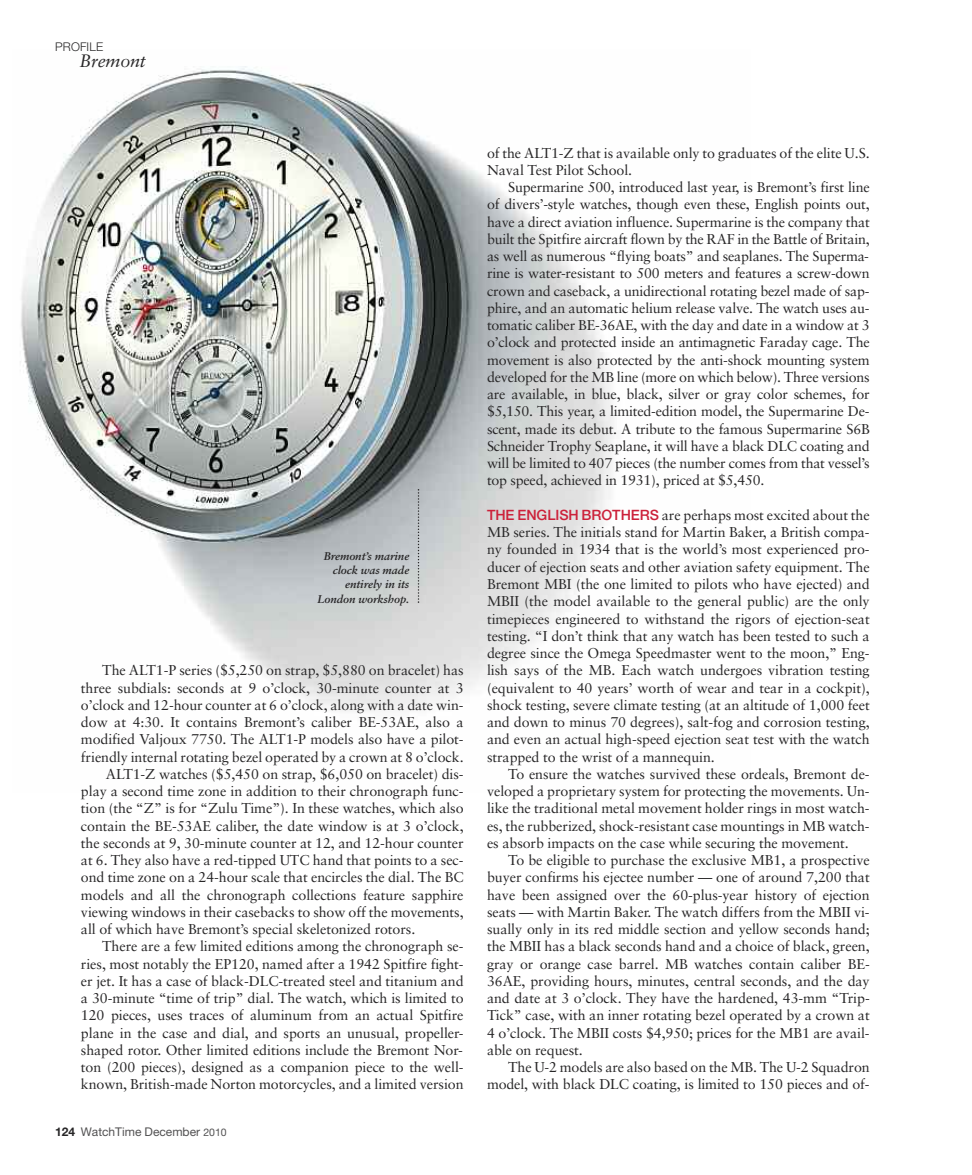
<style>
.page{position:relative;width:972px;height:1175px;background:#fff}
.page>*{position:absolute;margin:0;border:0;box-sizing:border-box;transform-origin:0 0}
.t1{font:italic 18px "Sabon";letter-spacing:-.015em;color:#272627}
.t2{font:14.25px/17.2px "Sabon";letter-spacing:-.005em;color:#272627;text-align:justify}
.t3{font:12px "Helvetica Neue LT Pro";color:#525152}
.t4{font:300 12px "Helvetica Neue LT Pro";letter-spacing:.01em;color:#272627}
.t5{font:italic 700 11.25px/14.2px "Sabon";letter-spacing:-.005em;color:#272627;text-align:right}
.s1{font-weight:700;color:#272627}
.s2{font-size:10.5px}
.s3{font-family:"Helvetica Neue LT Pro";font-weight:500;color:#cc213a}
</style>
<div class="page">
<img style="left:20px;top:66px;width:594px;height:645px">
<svg style="left:418px;top:489px;width:1px;height:114px"></svg>
<p class="t4" style="left:55px;top:43px;width:49px">PROFILE</p>
<p class="t1" style="left:79px;top:54px;width:68px">Bremont</p>
<p class="t5" style="left:317px;top:550px;width:93px">Bremont’s marine clock was made entirely in its<br>London workshop.</p>
<p class="t2" style="left:102px;top:663px;width:363px">The ALT1-P series ($5,250 on strap, $5,880 on bracelet) has</p>
<p class="t2" style="left:81px;top:680px;width:384px">three subdials: seconds at 9 o’clock, 30-minute counter at 3</p>
<p class="t2" style="left:81px;top:698px;width:384px">o’clock and 12-hour counter at 6 o’clock, along with a date win-</p>
<p class="t2" style="left:81px;top:715px;width:384px">dow at 4:30. It contains Bremont’s caliber BE-53AE, also a</p>
<p class="t2" style="left:81px;top:732px;width:384px">modified Valjoux 7750. The ALT1-P models also have a pilot-</p>
<p class="t2" style="left:81px;top:749px;width:384px">friendly internal rotating bezel operated by a crown at 8 o’clock.</p>
<p class="t2" style="left:106px;top:767px;width:359px">ALT1-Z watches ($5,450 on strap, $6,050 on bracelet) dis-</p>
<p class="t2" style="left:81px;top:784px;width:384px">play a second time zone in addition to their chronograph func-</p>
<p class="t2" style="left:81px;top:801px;width:384px">tion (the “Z” is for “Zulu Time”). In these watches, which also</p>
<p class="t2" style="left:81px;top:818px;width:384px">contain the BE-53AE caliber, the date window is at 3 o’clock,</p>
<p class="t2" style="left:81px;top:836px;width:384px">the seconds at 9, 30-minute counter at 12, and 12-hour counter</p>
<p class="t2" style="left:81px;top:853px;width:384px">at 6. They also have a red-tipped UTC hand that points to a sec-</p>
<p class="t2" style="left:81px;top:870px;width:384px">ond time zone on a 24-hour scale that encircles the dial. The BC</p>
<p class="t2" style="left:81px;top:887px;width:384px">models and all the chronograph collections feature sapphire</p>
<p class="t2" style="left:81px;top:905px;width:384px">viewing windows in their casebacks to show off the movements,</p>
<p class="t2" style="left:81px;top:922px;width:336px">all of which have Bremont’s special skeletonized rotors.</p>
<p class="t2" style="left:102px;top:939px;width:363px">There are a few limited editions among the chronograph se-</p>
<p class="t2" style="left:81px;top:956px;width:384px">ries, most notably the EP120, named after a 1942 Spitfire fight-</p>
<p class="t2" style="left:81px;top:974px;width:384px">er jet. It has a case of black-DLC-treated steel and titanium and</p>
<p class="t2" style="left:81px;top:991px;width:384px">a 30-minute “time of trip” dial. The watch, which is limited to</p>
<p class="t2" style="left:81px;top:1008px;width:384px">120 pieces, uses traces of aluminum from an actual Spitfire</p>
<p class="t2" style="left:81px;top:1025px;width:384px">plane in the case and dial, and sports an unusual, propeller-</p>
<p class="t2" style="left:81px;top:1043px;width:383px">shaped rotor. Other limited editions include the Bremont Nor-</p>
<p class="t2" style="left:81px;top:1060px;width:384px">ton (200 pieces), designed as a companion piece to the well-</p>
<p class="t2" style="left:81px;top:1077px;width:384px">known, British-made Norton motorcycles, and a limited version</p>
<p class="t3" style="left:55px;top:1127px;width:173px"><span class="s1">124</span> WatchTime December <span class="s2">2010</span></p>
<p class="t2" style="left:487px;top:146px;width:384px">of the ALT1-Z that is available only to graduates of the elite U.S.<br>Naval Test Pilot School.</p>
<p class="t2" style="left:487px;top:180px;width:384px;text-indent:21px">Supermarine 500, introduced last year, is Bremont’s first line of divers’-style watches, though even these, English points out, have a direct aviation influence. Supermarine is the company that built the Spitfire aircraft flown by the RAF in the Battle of Britain, as well as numerous “flying boats” and seaplanes. The Superma&shy;rine is water-resistant to 500 meters and features a screw-down crown and caseback, a unidirectional rotating bezel made of sap&shy;phire, and an automatic helium release valve. The watch uses au&shy;tomatic caliber BE-36AE, with the day and date in a window at 3 o’clock and protected inside an antimagnetic Faraday cage. The movement is also protected by the anti-shock mounting system developed for the MB line (more on which below). Three versions are available, in blue, black, silver or gray color schemes, for $5,150. This year, a limited-edition model, the Supermarine De&shy;scent, made its debut. A tribute to the famous Supermarine S6B Schneider Trophy Seaplane, it will have a black DLC coating and will be limited to 407 pieces (the number comes from that vessel’s top speed, achieved in 1931), priced at $5,450.</p>
<p class="t2" style="left:487px;top:508px;width:384px"><span class="s3">THE ENGLISH BROTHERS</span> are perhaps most excited about the MB series. The initials stand for Martin Baker, a British compa&shy;ny founded in 1934 that is the world’s most experienced pro&shy;ducer of ejection seats and other aviation safety equipment. The Bremont MBI (the one limited to pilots who have ejected) and MBII (the model available to the general public) are the only timepieces engineered to withstand the rigors of ejection-seat testing. “I don’t think that any watch has been tested to such a degree since the Omega Speedmaster went to the moon,” Eng&shy;lish says of the MB. Each watch undergoes vibration testing (equivalent to 40 years’ worth of wear and tear in a cockpit), shock testing, severe climate testing (at an altitude of 1,000 feet and down to minus 70 degrees), salt-fog and corrosion testing, and even an actual high-speed ejection seat test with the watch strapped to the wrist of a mannequin.</p>
<p class="t2" style="left:487px;top:767px;width:384px;text-indent:21px">To ensure the watches survived these ordeals, Bremont de&shy;veloped a proprietary system for protecting the movements. Un&shy;like the traditional metal movement holder rings in most watch&shy;es, the rubberized, shock-resistant case mountings in MB watch&shy;es absorb impacts on the case while securing the movement.</p>
<p class="t2" style="left:487px;top:853px;width:384px;text-indent:21px">To be eligible to purchase the exclusive MB1, a prospective buyer confirms his ejectee number — one of around 7,200 that have been assigned over the 60-plus-year history of ejection seats — with Martin Baker. The watch differs from the MBII vi&shy;sually only in its red middle section and yellow seconds hand; the MBII has a black seconds hand and a choice of black, green, gray or orange case barrel. MB watches contain caliber BE-36AE, providing hours, minutes, central seconds, and the day and date at 3 o’clock. They have the hardened, 43-mm “Trip-Tick” case, with an inner rotating bezel operated by a crown at 4 o’clock. The MBII costs $4,950; prices for the MB1 are avail&shy;able on request.</p>
<p class="t2" style="left:487px;top:1060px;width:384px;text-align:right">The U-2 models are also based on the MB. The U-2 Squadron model, with black DLC coating, is limited to 150 pieces and of-</p>
</div>
